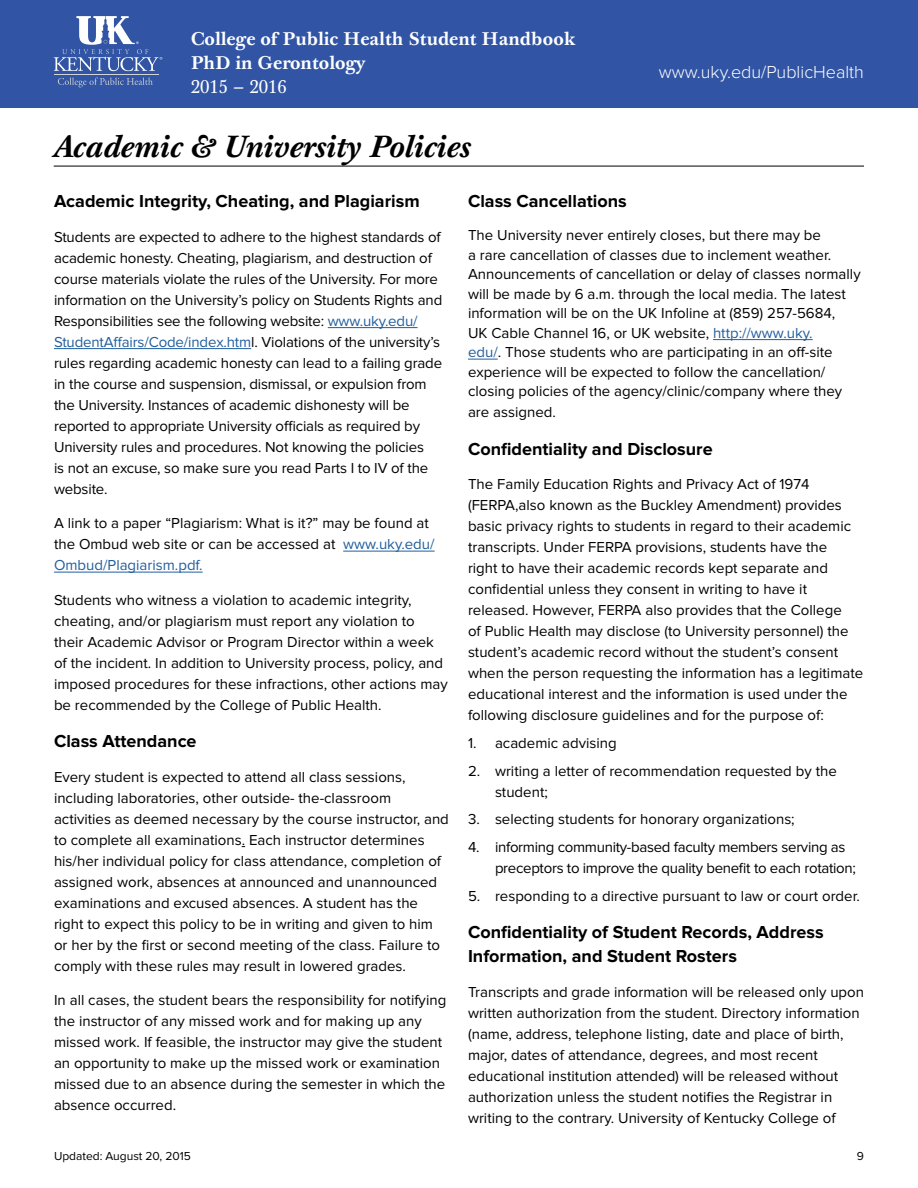
<style>
.page{position:relative;width:918px;height:1188px;background:#fff}
.page>*{position:absolute;margin:0;border:0;box-sizing:border-box;transform-origin:0 0}
.t1{font:italic 700 30px "Baskerville 10 Pro";color:#000}
.t2{font:700 18px/24px "Proxima Nova";color:#000}
.t3{font:700 18px/24px "Baskerville 10 Pro";color:#fff}
.t4{font:300 18px "Proxima Nova";color:#fff}
.t5{font:18px "Baskerville 10 Pro";color:#fff}
.t6{font:15px/21px "Proxima Nova";color:#000}
.t7{font:15px/21px "Proxima Nova";letter-spacing:-.02em;color:#000}
.t8{font:12px "Proxima Nova";color:#000}
.s1{color:#215e9e}
</style>
<div class="page">
<div style="left:0;top:0;width:918px;height:108px;background:#3155a4"></div>
<hr style="left:54px;top:74px;width:104px;height:1px;background:#d1d3d4">
<svg style="left:54px;top:16px;width:108px;height:55px"></svg>
<svg style="left:58px;top:78px;width:95px;height:9px"></svg>
<hr style="left:328px;top:327px;width:90px;height:1px;background:#215e9e">
<hr style="left:54px;top:348px;width:197px;height:1px;background:#215e9e">
<hr style="left:343px;top:551px;width:92px;height:1px;background:#215e9e">
<hr style="left:54px;top:572px;width:149px;height:1px;background:#215e9e">
<hr style="left:713px;top:339px;width:100px;height:1px;background:#215e9e">
<hr style="left:468px;top:359px;width:30px;height:1px;background:#215e9e">
<hr style="left:54px;top:166px;width:810px;height:1px;background:#000">
<p class="t3" style="left:191px;top:28px;width:386px">College of Public Health Student Handbook<br>PhD in Gerontology</p>
<p class="t5" style="left:191px;top:75px;width:98px">2015 – 2016</p>
<h1 class="t1" style="left:54px;top:128px;width:419px">Academic &amp; University Policies</h1>
<p class="t4" style="left:659px;top:63px;width:207px">www.uky.edu/PublicHealth</p>
<p class="t2" style="left:54px;top:190px;width:367px">Academic Integrity, Cheating, and Plagiarism</p>
<p class="t6" style="left:54px;top:227px;width:390px">Students are expected to adhere to the highest standards of academic honesty. Cheating, plagiarism, and destruction of course materials violate the rules of the University. For more information on the University’s policy on Students Rights and Responsibilities see the following website: <span class="s1">www.uky.edu/ StudentAffairs/Code/index.htm</span>l. Violations of the university’s rules regarding academic honesty can lead to a failing grade in the course and suspension, dismissal, or expulsion from the University. Instances of academic dishonesty will be reported to appropriate University officials as required by University rules and procedures. Not knowing the policies<br>is not an excuse, so make sure you read Parts I to IV of the website.</p>
<p class="t6" style="left:54px;top:513px;width:382px">A link to a paper “Plagiarism: What is it?” may be found at the Ombud web site or can be accessed at <span class="s1">www.uky.edu/<br>Ombud/Plagiarism.pdf.</span></p>
<p class="t6" style="left:54px;top:590px;width:395px">Students who witness a violation to academic integrity, cheating, and/or plagiarism must report any violation to their Academic Advisor or Program Director within a week of the incident. In addition to University process, policy, and imposed procedures for these infractions, other actions may be recommended by the College of Public Health.</p>
<p class="t2" style="left:54px;top:730px;width:144px">Class Attendance</p>
<p class="t6" style="left:54px;top:767px;width:396px">Every student is expected to attend all class sessions, including laboratories, other outside- the-classroom activities as deemed necessary by the course instructor, and to complete all examinations. Each instructor determines his/her individual policy for class attendance, completion of assigned work, absences at announced and unannounced examinations and excused absences. A student has the right to expect this policy to be in writing and given to him or her by the first or second meeting of the class. Failure to comply with these rules may result in lowered grades.</p>
<p class="t6" style="left:54px;top:990px;width:394px">In all cases, the student bears the responsibility for notifying the instructor of any missed work and for making up any missed work. If feasible, the instructor may give the student an opportunity to make up the missed work or examination missed due to an absence during the semester in which the absence occurred.</p>
<p class="t2" style="left:468px;top:190px;width:160px">Class Cancellations</p>
<p class="t6" style="left:468px;top:226px;width:394px;line-height:19.5px">The University never entirely closes, but there may be<br>a rare cancellation of classes due to inclement weather.<br>Announcements of cancellation or delay of classes normally will be made by 6 a.m. through the local media. The latest information will be on the UK Infoline at (859) 257-5684,<br>UK Cable Channel 16, or UK website, <span class="s1">http://www.uky.<br>edu/</span>. Those students who are participating in an off-site experience will be expected to follow the cancellation/ closing policies of the agency/clinic/company where they</p>
<p class="t6" style="left:468px;top:402px;width:89px">are assigned.</p>
<p class="t2" style="left:468px;top:437px;width:246px">Confidentiality and Disclosure</p>
<p class="t6" style="left:468px;top:474px;width:397px">The Family Education Rights and Privacy Act of 1974 (FERPA,also known as the Buckley Amendment) provides basic privacy rights to students in regard to their academic transcripts. Under FERPA provisions, students have the<br>right to have their academic records kept separate and confidential unless they consent in writing to have it released. However, FERPA also provides that the College<br>of Public Health may disclose (to University personnel) the student’s academic record without the student’s consent when the person requesting the information has a legitimate educational interest and the information is used under the following disclosure guidelines and for the purpose of:</p>
<p class="t6" style="left:468px;top:733px;width:150px">1. academic advising</p>
<p class="t6" style="left:495px;top:761px;width:343px;text-indent:-27px">2. writing a letter of recommendation requested by the student;</p>
<p class="t6" style="left:468px;top:810px;width:328px">3. selecting students for honorary organizations;</p>
<p class="t7" style="left:495px;top:837px;width:363px;text-indent:-27px">4. informing community-based faculty members serving as preceptors to improve the quality benefit to each rotation;</p>
<p class="t6" style="left:468px;top:886px;width:393px">5. responding to a directive pursuant to law or court order.</p>
<p class="t2" style="left:468px;top:921px;width:357px">Confidentiality of Student Records, Address<br>Information, and Student Rosters</p>
<p class="t6" style="left:468px;top:982px;width:398px">Transcripts and grade information will be released only upon written authorization from the student. Directory information (name, address, telephone listing, date and place of birth, major, dates of attendance, degrees, and most recent educational institution attended) will be released without authorization unless the student notifies the Registrar in writing to the contrary. University of Kentucky College of</p>
<p class="t8" style="left:54px;top:1150px;width:139px">Updated: August 20, 2015</p>
<p class="t8" style="left:857px;top:1150px;width:9px">9</p>
</div>
